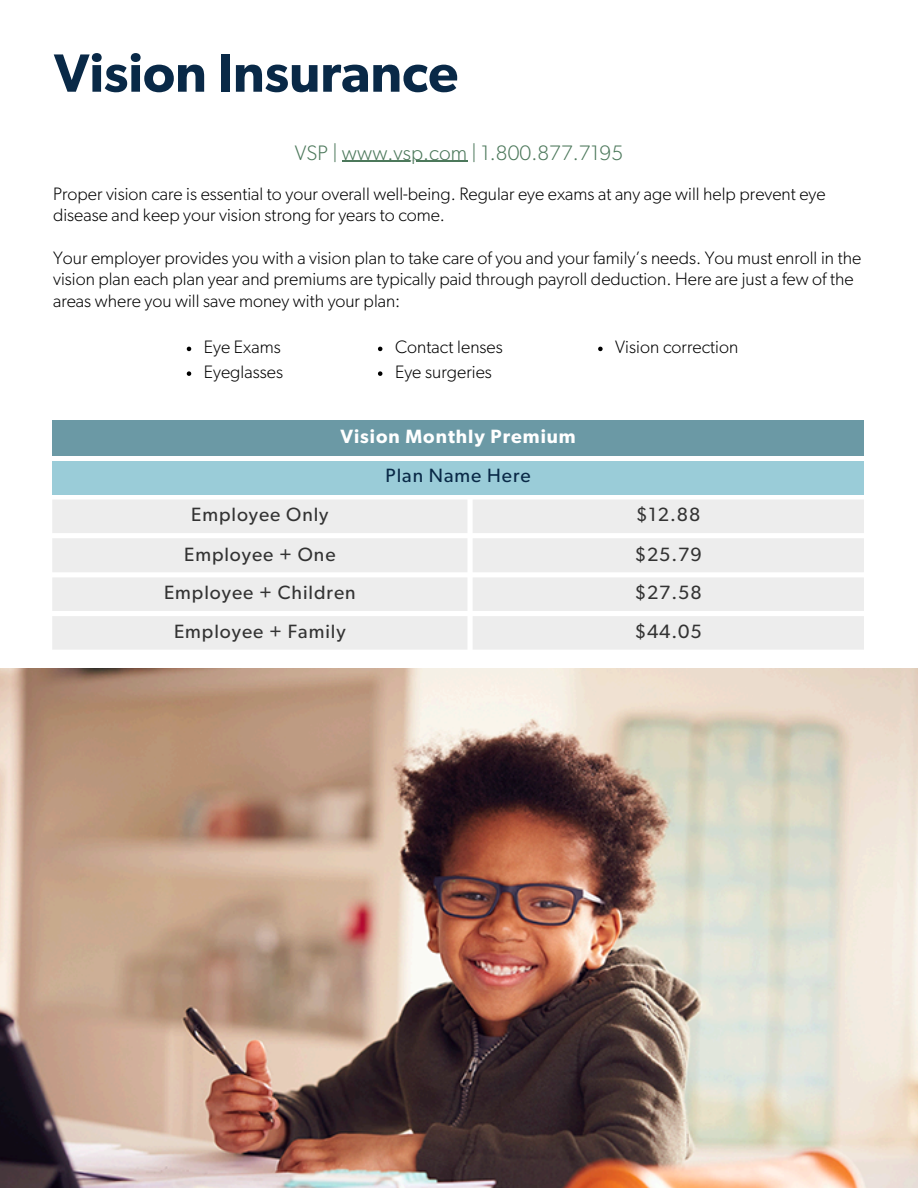
<style>
.page{position:relative;width:918px;height:1188px;background:#fff}
.page>*{position:absolute;margin:0;border:0;box-sizing:border-box;transform-origin:0 0}
.t1{font:600 54px "Gibson";color:#092947}
.t2{font:300 21px "Gibson";letter-spacing:.005em;color:#4c785b}
.t3{font:19.2px "Gibson";letter-spacing:.05em;color:#333}
.t4{font:600 19.2px "Gibson";letter-spacing:.05em;color:#fff}
.t5{font:19.2px "Gibson";letter-spacing:.05em;color:#092947}
.t6{font:300 18px/21.3px "Gibson";color:#000}
</style>
<div class="page">
<img style="left:0;top:668px;width:917px;height:520px">
<div style="left:52px;top:420px;width:812px;height:36px;background:#6b99a5"></div>
<div style="left:52px;top:461px;width:812px;height:33px;background:#9accd8"></div>
<svg style="left:52px;top:500px;width:812px;height:150px;background:#eee"></svg>
<svg style="left:187px;top:347px;width:4px;height:4px"></svg>
<svg style="left:187px;top:371px;width:4px;height:5px"></svg>
<svg style="left:378px;top:347px;width:4px;height:4px"></svg>
<svg style="left:378px;top:371px;width:4px;height:5px"></svg>
<svg style="left:598px;top:347px;width:5px;height:4px"></svg>
<hr style="left:342px;top:161px;width:125px;height:1px;background:#4c785b">
<p class="t1" style="left:54px;top:49px;width:406px">Vision Insurance</p>
<p class="t2" style="left:295px;top:143px;width:330px">VSP | www.vsp.com | 1.800.877.7195</p>
<h2 class="t6" style="left:53px;top:184px;width:774px">Proper vision care is essential to your overall well-being. Regular eye exams at any age will help prevent eye disease and keep your vision strong for years to come.</h2>
<p class="t6" style="left:53px;top:248px;width:810px">Your employer provides you with a vision plan to take care of you and your family’s needs. You must enroll in the vision plan each plan year and premiums are typically paid through payroll deduction. Here are just a few of the areas where you will save money with your plan:</p>
<p class="t6" style="left:204px;top:337px;width:78px">Eye Exams</p>
<p class="t6" style="left:204px;top:362px;width:81px">Eyeglasses</p>
<p class="t6" style="left:395px;top:337px;width:109px">Contact lenses</p>
<p class="t6" style="left:395px;top:362px;width:98px">Eye surgeries</p>
<p class="t4" style="left:340px;top:427px;width:237px">Vision Monthly Premium</p>
<p class="t5" style="left:386px;top:467px;width:147px">Plan Name Here</p>
<p class="t6" style="left:615px;top:337px;width:125px">Vision correction</p>
<p class="t3" style="left:191px;top:506px;width:139px">Employee Only</p>
<p class="t3" style="left:636px;top:506px;width:66px">$12.88</p>
<p class="t3" style="left:184px;top:545px;width:153px">Employee + One</p>
<p class="t3" style="left:635px;top:545px;width:69px">$25.79</p>
<p class="t3" style="left:164px;top:583px;width:193px">Employee + Children</p>
<p class="t3" style="left:635px;top:583px;width:69px">$27.58</p>
<p class="t3" style="left:174px;top:622px;width:173px">Employee + Family</p>
<p class="t3" style="left:635px;top:622px;width:69px">$44.05</p>
</div>
